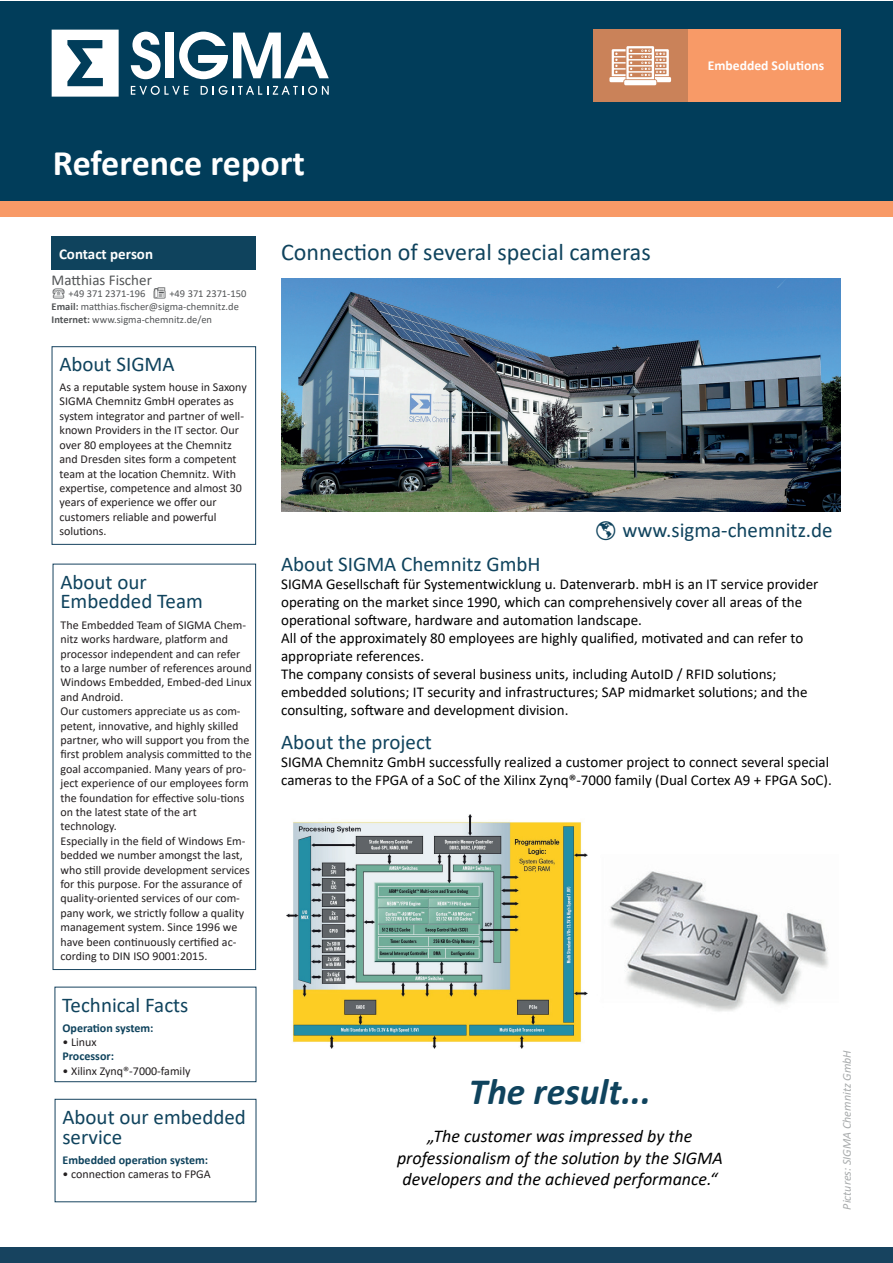
<style>
.page{position:relative;width:893px;height:1263px;background:#fff}
.page>*{position:absolute;margin:0;border:0;box-sizing:border-box;transform-origin:0 0}
.t1{font:italic 700 37.2px "Calibri";color:#0f435d}
.t2{font:700 36px "Calibri";color:#fff}
.t3{font:24px "Calibri";color:#0f435d}
.t4{font:21px/19.5px "Calibri";color:#0f435d}
.t5{font:italic 18px/21.6px "Calibri";color:#000001;text-align:center}
.t6{font:15px/18px "Calibri";color:#000001}
.t7{font:15px "Calibri";color:#535557}
.t8{font:700 15px "Calibri";color:#fff}
.t9{font:700 13.65px "Calibri";color:#fff}
.t10{font:12px/14.4px "Calibri";color:#231f20}
.t11{font:700 12px "Calibri";color:#0f435d}
.t12{font:italic 12px "Calibri";color:#a8abac}
.t13{font:10.5px/12.6px "Calibri";color:#535557}
.s1{font-weight:700}
</style>
<div class="page">
<div style="left:0;top:1px;width:893px;height:201px;background:#013d5a"></div>
<svg style="left:131px;top:32px;width:30px;height:47px"></svg>
<div style="left:166px;top:33px;width:8px;height:45px;background:#fff"></div>
<svg style="left:179px;top:32px;width:150px;height:47px"></svg>
<svg style="left:52px;top:30px;width:67px;height:67px"></svg>
<svg style="left:131px;top:86px;width:57px;height:9px"></svg>
<svg style="left:201px;top:86px;width:128px;height:9px"></svg>
<div style="left:593px;top:30px;width:248px;height:72px;background:#f89a67"></div>
<div style="left:593px;top:30px;width:95px;height:72px;background:#ca8259"></div>
<div style="left:0;top:201px;width:893px;height:15px;background:#f89a67"></div>
<div style="left:52px;top:236px;width:204px;height:34px;background:#0f435d"></div>
<div style="left:52px;top:346px;width:204px;height:199px;background:#fff;border:1px solid #17435f"></div>
<div style="left:0;top:1248px;width:893px;height:15px;background:#17435f"></div>
<div style="left:624px;top:80px;width:32px;height:5px;background:#fff"></div>
<svg style="left:609px;top:46px;width:62px;height:36px"></svg>
<div style="left:53px;top:564px;width:203px;height:406px;background:#fff;border:1px solid #17435f"></div>
<div style="left:55px;top:987px;width:201px;height:95px;background:#fff;border:1px solid #17435f"></div>
<div style="left:55px;top:1099px;width:201px;height:103px;background:#fff;border:1px solid #17435f"></div>
<img style="left:281px;top:279px;width:559px;height:232px">
<img style="left:286px;top:814px;width:301px;height:235px">
<img style="left:610px;top:871px;width:219px;height:141px">
<p class="t9" style="left:708px;top:56px;width:118px">Embedded Solutions</p>
<h2 class="t2" style="left:53px;top:137px;width:254px">Reference report</h2>
<p class="t8" style="left:59px;top:243px;width:96px">Contact person</p>
<p class="t7" style="left:52px;top:269px;width:102px">Matthias Fischer</p>
<p class="t13" style="left:52px;top:287px;width:95px">☎ +49 371 2371-196</p>
<p class="t13" style="left:52px;top:287px;width:196px;text-indent:118px">+49 371 2371-150<br><span class="s1">Email:</span> matthias.fischer@sigma-chemnitz.de<br><span class="s1">Internet:</span> www.sigma-chemnitz.de/en</p>
<h3 class="t4" style="left:59px;top:354px;width:117px">About SIGMA</h3>
<p class="t10" style="left:60px;top:380px;width:189px">As a reputable system house in Saxony<br>SIGMA Chemnitz GmbH operates as system integrator and partner of well&shy;known Providers in the IT sector. Our over 80 employees at the Chemnitz and Dresden sites form a competent team at the location Chemnitz. With expertise, competence and almost 30 years of experience we offer our customers reliable and powerful solutions.</p>
<h3 class="t4" style="left:60px;top:571px;width:144px">About our<br>Embedded Team</h3>
<p class="t10" style="left:61px;top:617px;width:193px">The Embedded Team of SIGMA Chem&shy;nitz works hardware, platform and processor independent and can refer to a large number of references around Windows Embedded, Embed-ded Linux and Android.<br>Our customers appreciate us as com&shy;petent, innovative, and highly skilled partner, who will support you from the first problem analysis committed to the goal accompanied. Many years of pro&shy;ject experience of our employees form the foundation for effective solu-tions on the latest state of the art technology.<br>Especially in the field of Windows Em&shy;bedded we number amongst the last, who still provide development services for this purpose. For the assurance of quality-oriented services of our com&shy;pany work, we strictly follow a quality management system. Since 1996 we have been continuously certified ac&shy;cording to DIN ISO 9001:2015.</p>
<h3 class="t4" style="left:62px;top:994px;width:128px">Technical Facts</h3>
<p class="t11" style="left:62px;top:1019px;width:93px">Operation system:</p>
<p class="t10" style="left:62px;top:1034px;width:36px">• Linux</p>
<p class="t11" style="left:62px;top:1048px;width:53px">Processor:</p>
<p class="t10" style="left:62px;top:1063px;width:130px">• Xilinx Zynq®-7000-family</p>
<h3 class="t4" style="left:62px;top:1107px;width:185px">About our embedded service</h3>
<p class="t11" style="left:63px;top:1151px;width:147px">Embedded operation system:</p>
<p class="t10" style="left:63px;top:1167px;width:150px">• connection cameras to FPGA</p>
<h3 class="t3" style="left:281px;top:235px;width:371px">Connection of several special cameras</h3>
<h3 class="t4" style="left:622px;top:519px;width:212px">www.sigma-chemnitz.de</h3>
<h3 class="t4" style="left:281px;top:553px;width:261px">About SIGMA Chemnitz GmbH</h3>
<p class="t6" style="left:281px;top:574px;width:539px">SIGMA Gesellschaft für Systementwicklung u. Datenverarb. mbH is an IT service provider operating on the market since 1990, which can comprehensively cover all areas of the operational software, hardware and automation landscape.<br>All of the approximately 80 employees are highly qualified, motivated and can refer to appropriate references.<br>The company consists of several business units, including AutoID / RFID solutions; embedded solutions; IT security and infrastructures; SAP midmarket solutions; and the consulting, software and development division.</p>
<h3 class="t4" style="left:281px;top:732px;width:152px">About the project</h3>
<p class="t6" style="left:281px;top:753px;width:552px">SIGMA Chemnitz GmbH successfully realized a customer project to connect several special cameras to the FPGA of a SoC of the Xilinx Zynq®-7000 family (Dual Cortex A9 + FPGA SoC).</p>
<h1 class="t1" style="left:469px;top:1065px;width:184px">The result...</h1>
<h3 class="t5" style="left:397px;top:1124px;width:327px">„The customer was impressed by the professionalism of the solution by the SIGMA developers and the achieved performance.“</h3>
<p class="t12" style="left:838px;top:1209px;width:161px;rotate:-90deg">Pictures: SIGMA Chemnitz GmbH</p>
</div>
